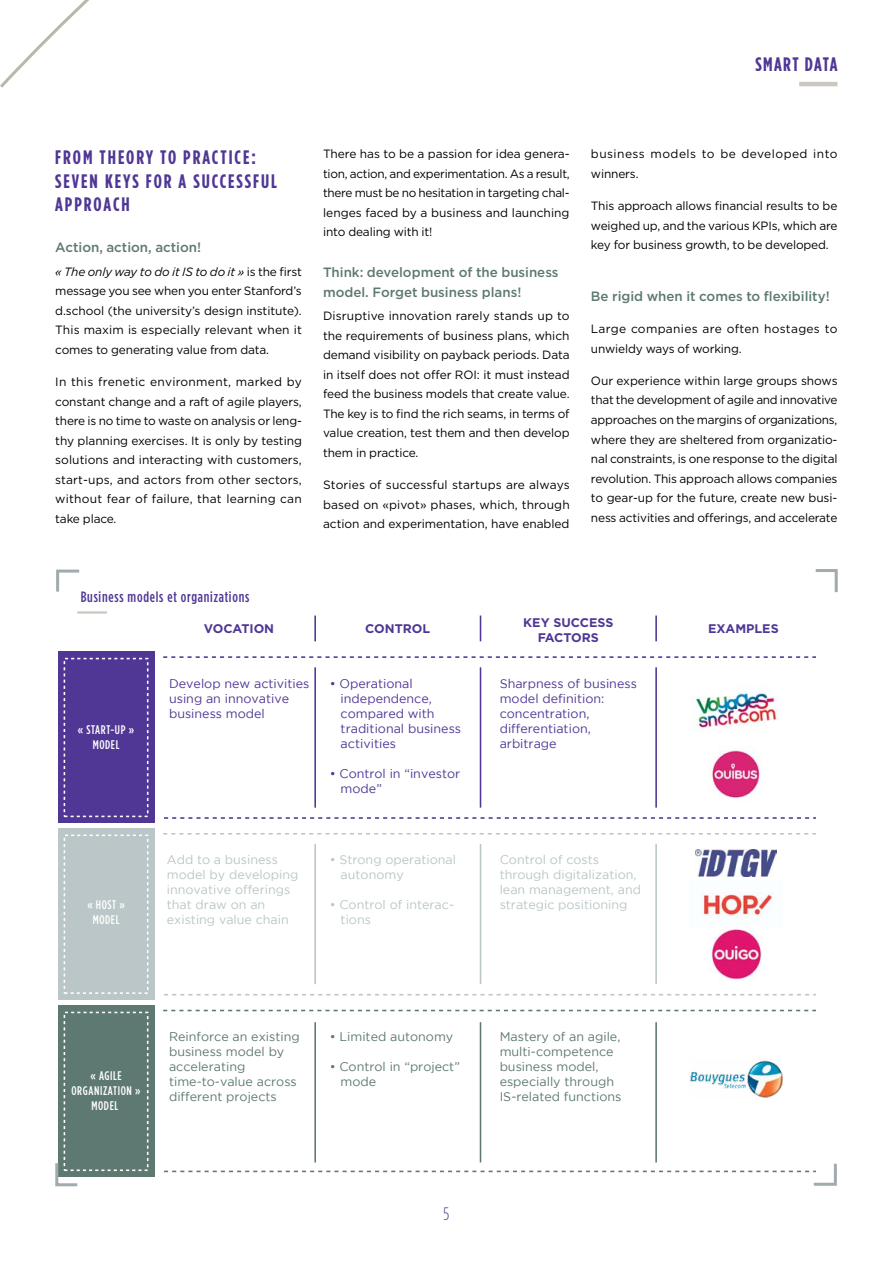
<style>
.page{position:relative;width:893px;height:1263px;background:#fff}
.page>*{position:absolute;margin:0;border:0;box-sizing:border-box;transform-origin:0 0}
.t1{font:700 19.5px/23.4px "Gotham Condensed";letter-spacing:.1em;color:#503795}
.t2{font:700 19.5px "Gotham Condensed";letter-spacing:.065em;color:#503795}
.t3{font:300 18px "Gotham Condensed";color:#503795}
.t4{font:500 15px "Gotham Condensed";letter-spacing:.05em;color:#503795}
.t5{font:500 13.5px/19.5px "Gotham";color:#5d7972}
.t6{font:12.45px/15px "Gotham";color:#503795}
.t7{font:12.45px/15px "Gotham";color:#5d7972}
.t8{font:12.45px/15px "Gotham";color:#bac6c7}
.t9{font:500 12.45px/15px "Gotham Condensed";letter-spacing:.05em;color:#fff;text-align:center}
.t10{font:700 12.45px/15px "Gotham";color:#503795;text-align:center}
.t11{font:12px/19.5px "Gotham";letter-spacing:-.01em;color:#000;text-align:justify}
.t12{font:12px/19.5px "Gotham";letter-spacing:.01em;color:#000}
.t13{font:12px/19.5px "Gotham";letter-spacing:.04em;color:#000}
.s1{font-style:italic}
</style>
<div class="page">
<svg style="left:0;top:0;width:89px;height:88px"></svg>
<hr style="left:799px;top:82px;width:38px;height:4px;background:#cbc8c0">
<div style="left:58px;top:652px;width:96px;height:171px;background:#503795"></div>
<div style="left:58px;top:829px;width:96px;height:171px;background:#bac6c7"></div>
<div style="left:58px;top:1006px;width:96px;height:171px;background:#5d7972"></div>
<hr style="left:314px;top:667px;width:2px;height:141px;background:#503795">
<hr style="left:480px;top:667px;width:1px;height:141px;background:#503795">
<hr style="left:655px;top:667px;width:2px;height:141px;background:#503795">
<hr style="left:314px;top:844px;width:2px;height:140px;background:#bac6c7">
<hr style="left:480px;top:844px;width:1px;height:140px;background:#bac6c7">
<hr style="left:655px;top:844px;width:2px;height:140px;background:#bac6c7">
<hr style="left:314px;top:1022px;width:2px;height:140px;background:#5d7972">
<hr style="left:480px;top:1022px;width:1px;height:140px;background:#5d7972">
<hr style="left:655px;top:1022px;width:2px;height:140px;background:#5d7972">
<hr style="left:314px;top:615px;width:2px;height:26px;background:#503795">
<svg style="left:480px;top:615px;width:1px;height:26px"></svg>
<hr style="left:655px;top:615px;width:2px;height:26px;background:#503795">
<svg style="left:163px;top:656px;width:652px;height:2px"></svg>
<svg style="left:164px;top:817px;width:651px;height:2px"></svg>
<svg style="left:163px;top:833px;width:652px;height:1px"></svg>
<svg style="left:164px;top:994px;width:651px;height:1px"></svg>
<svg style="left:163px;top:1010px;width:652px;height:1px"></svg>
<div style="left:64px;top:834px;width:84px;height:160px;border:2px dashed #fff"></div>
<div style="left:64px;top:1012px;width:84px;height:159px;border:2px dashed #fff"></div>
<img style="left:690px;top:1060px;width:93px;height:38px">
<img style="left:701px;top:892px;width:73px;height:24px">
<img style="left:696px;top:849px;width:81px;height:28px">
<img style="left:711px;top:750px;width:50px;height:48px">
<img style="left:711px;top:929px;width:51px;height:52px">
<img style="left:695px;top:692px;width:84px;height:40px">
<hr style="left:77px;top:611px;width:30px;height:3px;background:#cbc8c0">
<svg style="left:56px;top:569px;width:24px;height:23px"></svg>
<svg style="left:815px;top:569px;width:23px;height:24px"></svg>
<svg style="left:164px;top:1161px;width:673px;height:25px"></svg>
<svg style="left:55px;top:1160px;width:25px;height:27px"></svg>
<h1 class="t2" style="left:755px;top:53px;width:84px">SMART DATA</h1>
<h1 class="t1" style="left:55px;top:146px;width:223px">FROM THEORY TO PRACTICE:<br>SEVEN KEYS FOR A SUCCESSFUL<br>APPROACH</h1>
<p class="t5" style="left:55px;top:237px;width:147px">Action, action, action!</p>
<p class="t11" style="left:55px;top:261px;width:248px"><span class="s1">« The only way to do it IS to do it »</span> is the first message you see when you enter Stanford’s d.school (the university’s design institute).<br>This maxim is especially relevant when it comes to generating value from data.</p>
<p class="t11" style="left:55px;top:372px;width:248px">In this frenetic environment, marked by constant change and a raft of agile players, there is no time to waste on analysis or leng&shy;thy planning exercises. It is only by testing solutions and interacting with customers, start-ups, and actors from other sectors, without fear of failure, that learning can take place.</p>
<p class="t11" style="left:323px;top:144px;width:248px">There has to be a passion for idea genera&shy;tion, action, and experimentation. As a result, there must be no hesitation in targeting chal&shy;lenges faced by a business and launching into dealing with it!</p>
<p class="t5" style="left:323px;top:262px;width:237px">Think: development of the business model. Forget business plans!</p>
<p class="t11" style="left:323px;top:306px;width:248px">Disruptive innovation rarely stands up to the requirements of business plans, which demand visibility on payback periods. Data in itself does not offer ROI: it must instead feed the business models that create value.<br>The key is to find the rich seams, in terms of value creation, test them and then develop them in practice.</p>
<p class="t11" style="left:323px;top:475px;width:248px">Stories of successful startups are always based on «pivot» phases, which, through action and experimentation, have enabled</p>
<p class="t13" style="left:591px;top:144px;width:248px">business models to be developed into winners.</p>
<p class="t11" style="left:591px;top:196px;width:248px">This approach allows financial results to be weighed up, and the various KPIs, which are key for business growth, to be developed.</p>
<p class="t5" style="left:591px;top:286px;width:240px">Be rigid when it comes to flexibility!</p>
<p class="t12" style="left:591px;top:319px;width:248px">Large companies are often hostages to unwieldy ways of working.</p>
<p class="t11" style="left:591px;top:371px;width:248px">Our experience within large groups shows that the development of agile and innovative approaches on the margins of organizations, where they are sheltered from organizatio&shy;nal constraints, is one response to the digital revolution. This approach allows companies to gear-up for the future, create new busi&shy;ness activities and offerings, and accelerate</p>
<p class="t4" style="left:81px;top:588px;width:170px">Business models et organizations</p>
<p class="t9" style="left:78px;top:722px;width:58px">« START-UP »<br>MODEL</p>
<p class="t9" style="left:87px;top:897px;width:39px">« HOST »<br>MODEL</p>
<p class="t10" style="left:523px;top:615px;width:92px">KEY SUCCESS<br>FACTORS</p>
<p class="t10" style="left:204px;top:621px;width:72px">VOCATION</p>
<p class="t10" style="left:365px;top:621px;width:67px">CONTROL</p>
<p class="t10" style="left:708px;top:621px;width:72px">EXAMPLES</p>
<p class="t6" style="left:169px;top:675px;width:142px">Develop new activities using an innovative business model</p>
<p class="t6" style="left:341px;top:675px;width:122px;text-indent:-11px">• Operational independence, compared with traditional business activities</p>
<p class="t6" style="left:341px;top:766px;width:121px;text-indent:-11px">• Control in “investor mode”</p>
<p class="t8" style="left:167px;top:852px;width:133px">Add to a business model by developing innovative offerings that draw on an existing value chain</p>
<p class="t8" style="left:341px;top:852px;width:117px;text-indent:-11px">• Strong operational autonomy</p>
<p class="t8" style="left:341px;top:897px;width:115px;text-indent:-11px">• Control of interac&shy;tions</p>
<p class="t6" style="left:500px;top:675px;width:139px">Sharpness of business model definition: concentration, differentiation, arbitrage</p>
<p class="t8" style="left:500px;top:852px;width:143px">Control of costs through digitalization, lean management, and strategic positioning</p>
<p class="t9" style="left:71px;top:1068px;width:71px">« AGILE<br>ORGANIZATION »<br>MODEL</p>
<p class="t7" style="left:169px;top:1029px;width:132px">Reinforce an existing business model by accelerating time-to-value across different projects</p>
<p class="t7" style="left:330px;top:1029px;width:125px">• Limited autonomy</p>
<p class="t7" style="left:341px;top:1059px;width:121px;text-indent:-11px">• Control in “project” mode</p>
<h2 class="t3" style="left:444px;top:1205px;width:7px">5</h2>
<p class="t7" style="left:500px;top:1029px;width:123px">Mastery of an agile, multi-competence business model, especially through<br>IS-related functions</p>
</div>
